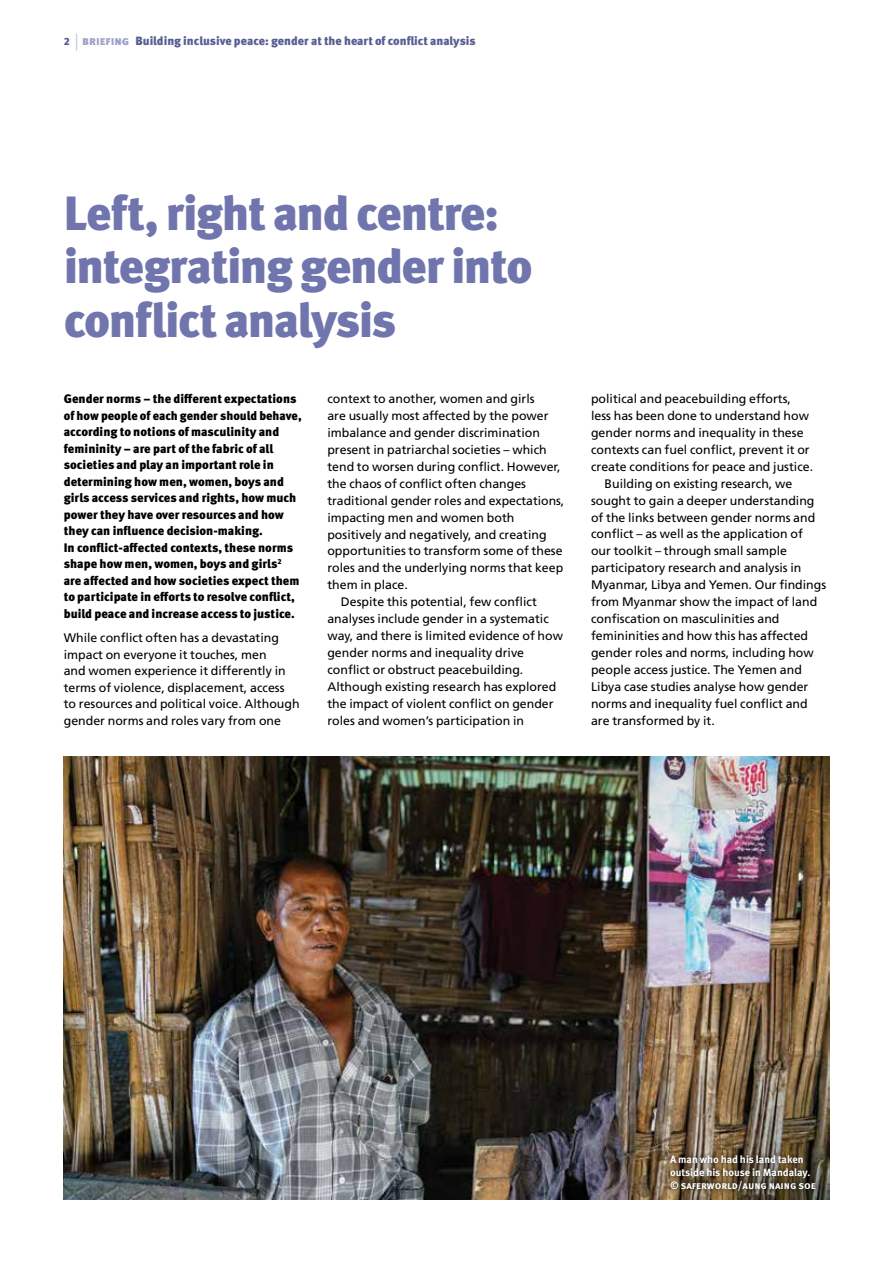
<style>
.page{position:relative;width:893px;height:1263px;background:#fff}
.page>*{position:absolute;margin:0;border:0;box-sizing:border-box;transform-origin:0 0}
.t1{font:900 48px/53.6px "Meta Pro";letter-spacing:-.035em;color:#7075ad}
.t2{font:12.3px/16.5px "Frutiger LT Std";color:#000}
.t3{font:900 12.3px/16.5px "Meta Pro";color:#000}
.t4{font:900 12px "Meta Pro";color:#575e92}
.t5{font:700 10.5px/12.8px "Meta Pro";letter-spacing:-.005em;color:#fff}
.s1{font-size:10.5px}
.s2{font-weight:400;font-size:18px;color:#c7c8e1}
.s3{color:#9da0c9}
</style>
<div class="page">
<img style="left:64px;top:757px;width:765px;height:442px">
<div style="left:665px;top:1150px;width:155px;height:45px;background:#000;opacity:.75"></div>
<p class="t4" style="left:64px;top:34px;width:413px"><span class="s1">2</span> <span class="s2">|</span> <span class="s3">briefing</span> Building inclusive peace: gender at the heart of conflict analysis</p>
<h1 class="t1" style="left:64px;top:188px;width:470px">Left, right and centre: integrating gender into conflict analysis</h1>
<p class="t3" style="left:64px;top:391px;width:239px">Gender norms – the different expectations of how people of each gender should behave, according to notions of masculinity and femininity – are part of the fabric of all societies and play an important role in determining how men, women, boys and girls access services and rights, how much power they have over resources and how they can influence decision-making.<br>In conflict-affected contexts, these norms shape how men, women, boys and girls<sup>2 </sup>are affected and how societies expect them to participate in efforts to resolve conflict, build peace and increase access to justice.</p>
<p class="t2" style="left:64px;top:630px;width:237px">While conflict often has a devastating impact on everyone it touches, men<br>and women experience it differently in terms of violence, displacement, access to resources and political voice. Although gender norms and roles vary from one</p>
<p class="t2" style="left:327px;top:391px;width:209px">context to another, women and girls</p>
<p class="t2" style="left:327px;top:407px;width:223px">are usually most affected by the power</p>
<p class="t2" style="left:327px;top:424px;width:214px">imbalance and gender discrimination</p>
<p class="t2" style="left:327px;top:441px;width:221px">present in patriarchal societies – which</p>
<p class="t2" style="left:327px;top:458px;width:235px">tend to worsen during conflict. However,</p>
<p class="t2" style="left:327px;top:475px;width:200px">the chaos of conflict often changes</p>
<p class="t2" style="left:327px;top:492px;width:238px">traditional gender roles and expectations,</p>
<p class="t2" style="left:327px;top:509px;width:188px">impacting men and women both</p>
<p class="t2" style="left:327px;top:526px;width:221px">positively and negatively, and creating</p>
<p class="t2" style="left:327px;top:543px;width:237px">opportunities to transform some of these</p>
<p class="t2" style="left:327px;top:560px;width:237px">roles and the underlying norms that keep</p>
<p class="t2" style="left:327px;top:577px;width:82px">them in place.</p>
<p class="t2" style="left:341px;top:594px;width:197px">Despite this potential, few conflict</p>
<p class="t2" style="left:327px;top:611px;width:223px">analyses include gender in a systematic</p>
<p class="t2" style="left:327px;top:628px;width:237px">way, and there is limited evidence of how</p>
<p class="t2" style="left:327px;top:645px;width:198px">gender norms and inequality drive</p>
<p class="t2" style="left:327px;top:661px;width:197px">conflict or obstruct peacebuilding.</p>
<p class="t2" style="left:327px;top:678px;width:230px">Although existing research has explored</p>
<p class="t2" style="left:327px;top:695px;width:228px">the impact of violent conflict on gender</p>
<p class="t2" style="left:327px;top:712px;width:198px">roles and women’s participation in</p>
<p class="t2" style="left:591px;top:391px;width:201px">political and peacebuilding efforts,</p>
<p class="t2" style="left:591px;top:407px;width:219px">less has been done to understand how</p>
<p class="t2" style="left:591px;top:424px;width:214px">gender norms and inequality in these</p>
<p class="t2" style="left:591px;top:441px;width:220px">contexts can fuel conflict, prevent it or</p>
<p class="t2" style="left:591px;top:458px;width:224px">create conditions for peace and justice.</p>
<p class="t2" style="left:605px;top:475px;width:189px">Building on existing research, we</p>
<p class="t2" style="left:591px;top:492px;width:225px">sought to gain a deeper understanding</p>
<p class="t2" style="left:591px;top:509px;width:226px">of the links between gender norms and</p>
<p class="t2" style="left:591px;top:526px;width:213px">conflict – as well as the application of</p>
<p class="t2" style="left:591px;top:543px;width:197px">our toolkit – through small sample</p>
<p class="t2" style="left:591px;top:560px;width:212px">participatory research and analysis in</p>
<p class="t2" style="left:591px;top:577px;width:237px">Myanmar, Libya and Yemen. Our findings</p>
<p class="t2" style="left:591px;top:594px;width:228px">from Myanmar show the impact of land</p>
<p class="t2" style="left:591px;top:611px;width:190px">confiscation on masculinities and</p>
<p class="t2" style="left:591px;top:628px;width:219px">femininities and how this has affected</p>
<p class="t2" style="left:591px;top:644px;width:224px">gender roles and norms, including how</p>
<p class="t2" style="left:591px;top:661px;width:212px">people access justice. The Yemen and</p>
<p class="t2" style="left:591px;top:678px;width:219px">Libya case studies analyse how gender</p>
<p class="t2" style="left:591px;top:695px;width:218px">norms and inequality fuel conflict and</p>
<p class="t2" style="left:591px;top:712px;width:125px">are transformed by it.</p>
<p class="t5" style="left:670px;top:1153px;width:147px">A man who had his land taken outside his house in Mandalay. © saferworld/aung naing soe</p>
</div>
